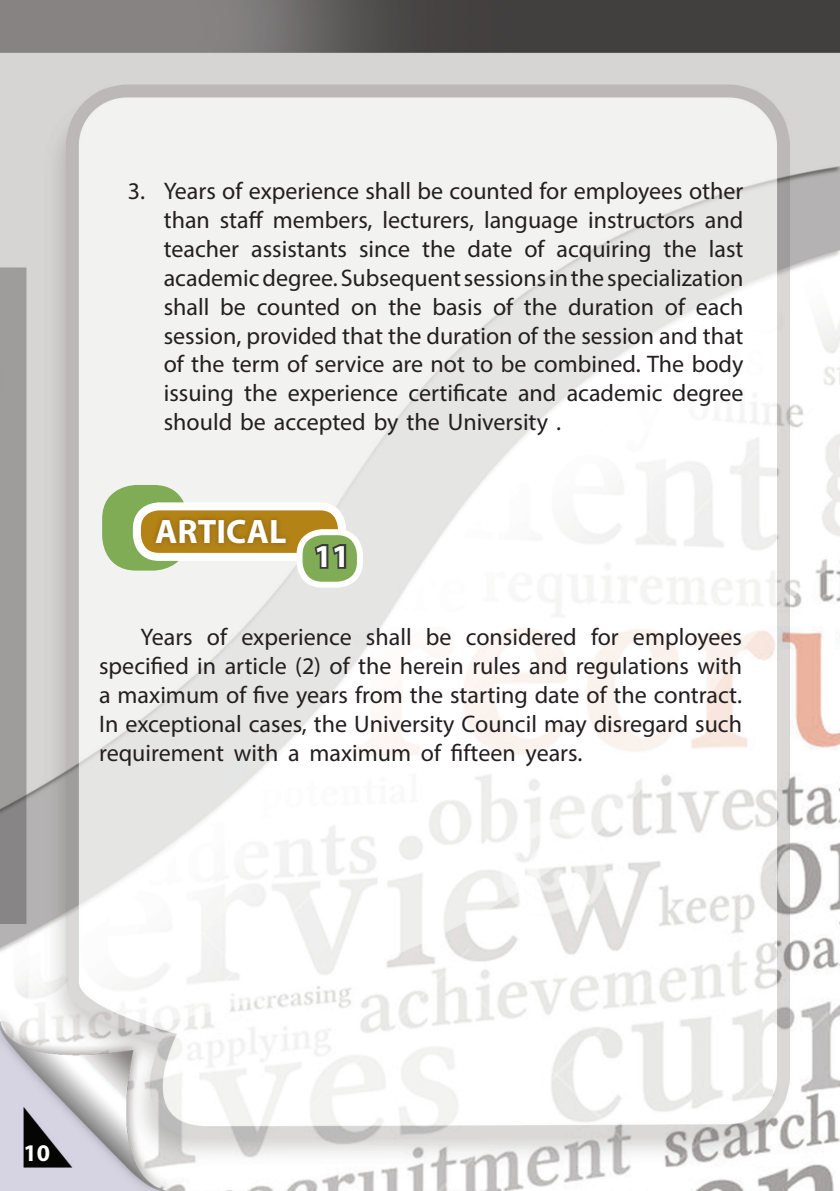
<style>
.page{position:relative;width:840px;height:1191px;background:#fff}
.page>*{position:absolute;margin:0;border:0;box-sizing:border-box;transform-origin:0 0}
.t1{font:700 34px "Myriad Pro";color:#fff}
.t2{font:700 32px "Myriad Pro";color:#fff}
.t3{font:24px/28.8px "Myriad Pro";color:#231f20;text-align:justify}
.t4{font:700 24px "Myriad Pro";color:#fff}
</style>
<div class="page">
<img style="left:0;top:0;width:839px;height:1190px">
<div style="left:102px;top:485px;width:86px;height:85px;background:#80ac55;border-radius:34px"></div>
<div style="left:137px;top:506px;width:205px;height:51px;background:#b48316;border-radius:22px"></div>
<div style="left:133px;top:502px;width:213px;height:59px;border:8px solid #fff;border-radius:22px"></div>
<div style="left:299px;top:532px;width:61px;height:52px;background:#80ac55;border-radius:23px"></div>
<div style="left:296px;top:529px;width:67px;height:58px;border:6px solid #fff;border-radius:23px"></div>
<div style="left:150px;top:513px;width:141px;height:36px;background:#231f20;opacity:.33"></div>
<svg style="left:314px;top:544px;width:33px;height:25px"></svg>
<p class="t3" style="left:164px;top:177px;width:581px;text-indent:-36px">33. Years of experience shall be counted for employees other than staff members, lecturers, language instructors and teacher assistants since the date of acquiring the last academic degree. Subsequent sessions in the specialization shall be counted on the basis of the duration of each session, provided that the duration of the session and that of the term of service are not to be combined. The body issuing the experience certificate and academic degree should be accepted by the University .</p>
<p class="t1" style="left:155px;top:509px;width:133px">ARTICAL</p>
<p class="t2" style="left:314px;top:535px;width:37px">11</p>
<p class="t3" style="left:99px;top:622px;width:644px;text-indent:41px">Years of experience shall be considered for employees specified in article (2) of the herein rules and regulations with a maximum of five years from the starting date of the contract.<br>In exceptional cases, the University Council may disregard such requirement with a maximum of fifteen years.</p>
<p class="t4" style="left:24px;top:1137px;width:28px">10</p>
</div>
